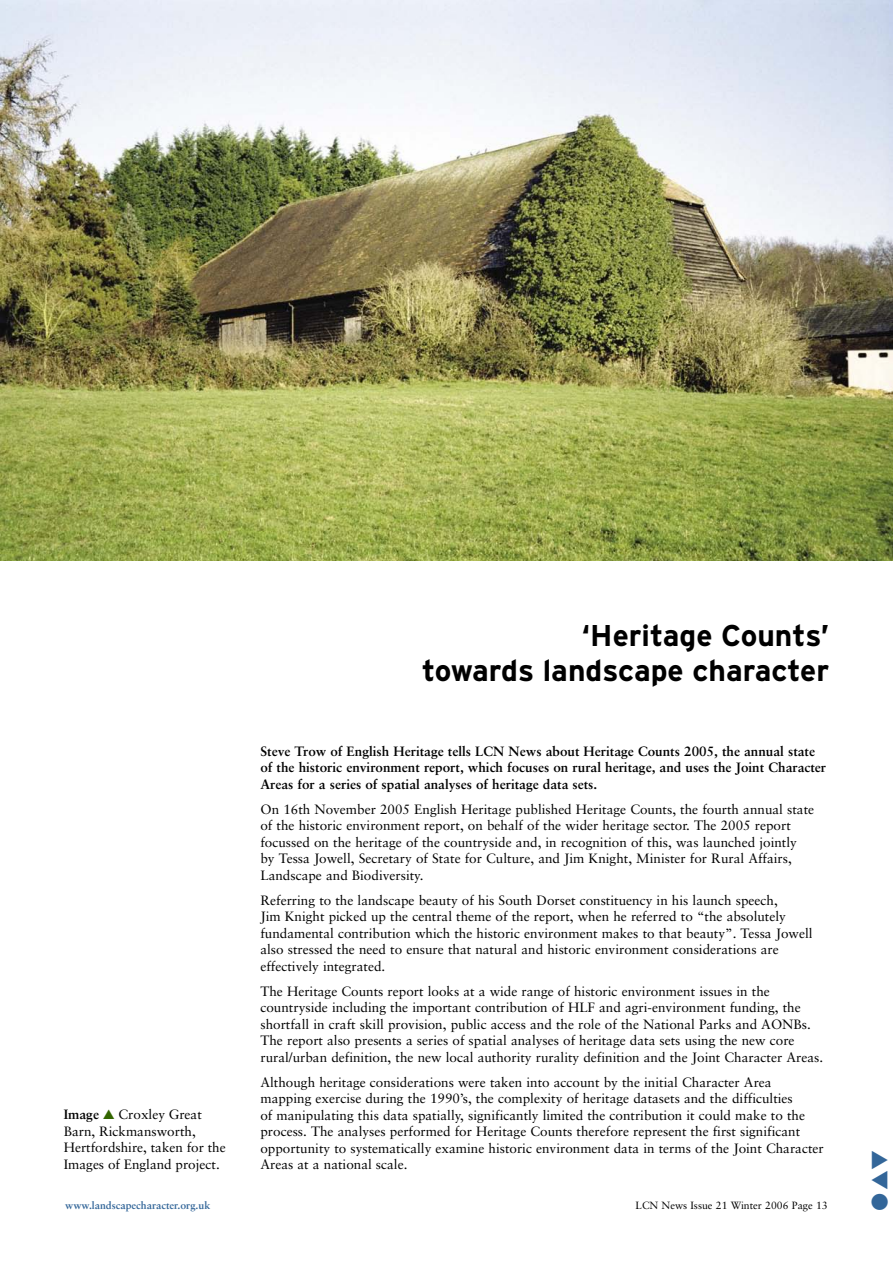
<style>
.page{position:relative;width:893px;height:1263px;background:#fff}
.page>*{position:absolute;margin:0;border:0;box-sizing:border-box;transform-origin:0 0}
.t1{font:700 30px/34.5px "Interstate";color:#000;text-align:right}
.t2{font:13.5px/16.5px "Sabon";color:#000}
.t3{font:700 13.5px/16.5px "Sabon";color:#000}
.t4{font:10.5px "Sabon";color:#000}
.t5{font:700 10.5px "Sabon";color:#369}
.s1{font-weight:700}
.s2{color:#360}
</style>
<div class="page">
<img style="left:0;top:0;width:893px;height:561px">
<p class="t2" style="left:64px;top:1106px;width:164px"><span class="s1">Image</span> <span class="s2">▲</span> Croxley Great<br>Barn, Rickmansworth,<br>Hertfordshire, taken for the<br>Images of England project.</p>
<h1 class="t1" style="left:422px;top:618px;width:409px">‘Heritage Counts’<br>towards landscape character</h1>
<p class="t3" style="left:260px;top:742px;width:567px">Steve Trow of English Heritage tells LCN News about Heritage Counts 2005, the annual state of the historic environment report, which focuses on rural heritage, and uses the Joint Character<br>Areas for a series of spatial analyses of heritage data sets.</p>
<p class="t2" style="left:260px;top:801px;width:555px">On 16th November 2005 English Heritage published Heritage Counts, the fourth annual state of the historic environment report, on behalf of the wider heritage sector. The 2005 report focussed on the heritage of the countryside and, in recognition of this, was launched jointly by Tessa Jowell, Secretary of State for Culture, and Jim Knight, Minister for Rural Affairs, Landscape and Biodiversity.</p>
<p class="t2" style="left:260px;top:892px;width:554px">Referring to the landscape beauty of his South Dorset constituency in his launch speech,<br>Jim Knight picked up the central theme of the report, when he referred to “the absolutely fundamental contribution which the historic environment makes to that beauty”. Tessa Jowell also stressed the need to ensure that natural and historic environment considerations are effectively integrated.</p>
<p class="t2" style="left:260px;top:983px;width:564px">The Heritage Counts report looks at a wide range of historic environment issues in the countryside including the important contribution of HLF and agri-environment funding, the shortfall in craft skill provision, public access and the role of the National Parks and AONBs.<br>The report also presents a series of spatial analyses of heritage data sets using the new core rural/urban definition, the new local authority rurality definition and the Joint Character Areas.</p>
<p class="t2" style="left:260px;top:1074px;width:565px">Although heritage considerations were taken into account by the initial Character Area mapping exercise during the 1990’s, the complexity of heritage datasets and the difficulties<br>of manipulating this data spatially, significantly limited the contribution it could make to the process. The analyses performed for Heritage Counts therefore represent the first significant opportunity to systematically examine historic environment data in terms of the Joint Character Areas at a national scale.</p>
<p class="t5" style="left:65px;top:1198px;width:146px">www.landscapecharacter.org.uk</p>
<p class="t4" style="left:636px;top:1199px;width:194px">LCN News Issue 21 Winter 2006 Page 13</p>
</div>
